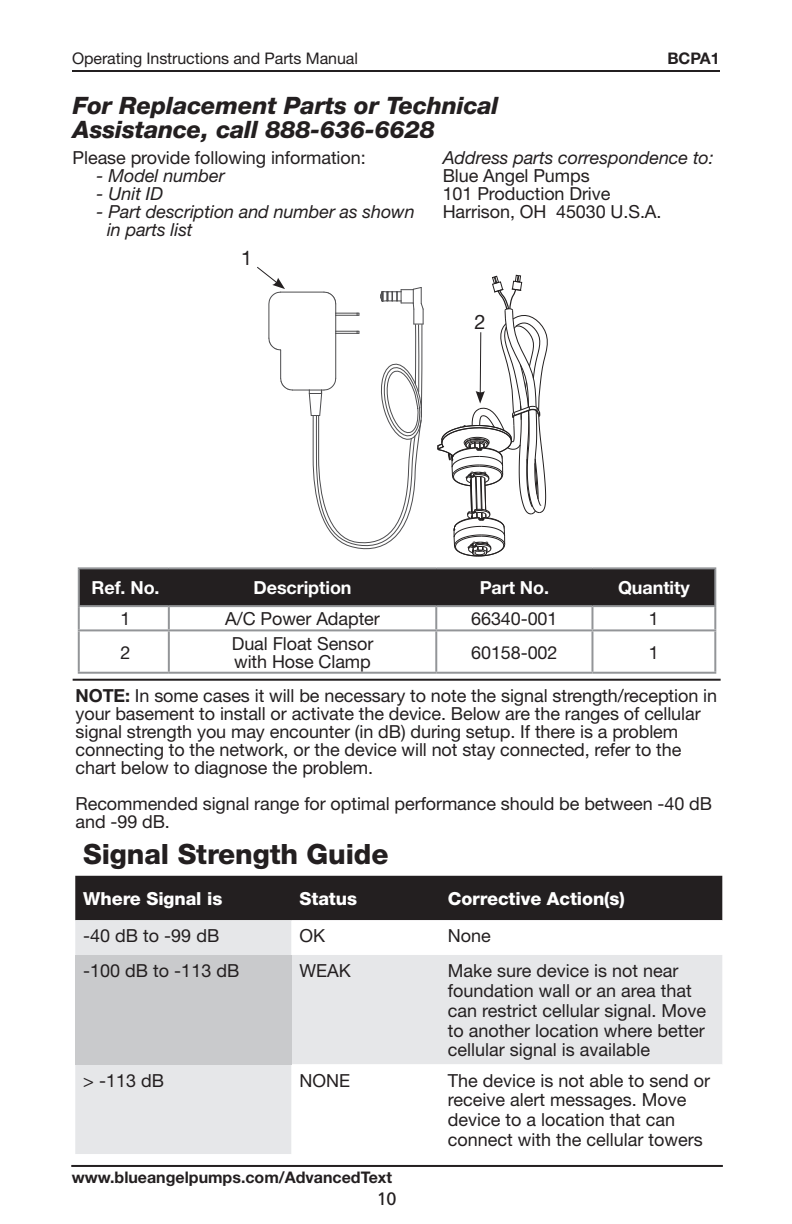
<style>
.page{position:relative;width:792px;height:1224px;background:#fff}
.page>*{position:absolute;margin:0;border:0;box-sizing:border-box;transform-origin:0 0}
.Troubleshtg_-_not__e{font:800 28px "Helvetica Neue";letter-spacing:-.005em;color:#231f20}
.Section_Head_-_Engli{font:italic 800 24px/24px "Helvetica Neue";letter-spacing:-.005em;color:#231f20}
.t1{font:20px "Helvetica Neue";color:#231f20}
.Troubleshtg_-_not__e-2{font:18px/18px "Helvetica Neue";letter-spacing:-.005em;color:#231f20}
.Troubleshtg_-_not__e-3{font:italic 18px/18px "Helvetica Neue";letter-spacing:-.005em;color:#231f20}
.Troubleshtg_-_not__e-4{font:800 18px "Helvetica Neue";letter-spacing:-.005em;color:#fff}
.Troubleshtg_-_not__e-5{font:700 18px "Helvetica Neue";letter-spacing:-.005em;color:#fff}
.Body_English{font:18px "Frutiger";color:#231f20}
.Body_English-2{font:700 16px "Helvetica Neue";color:#231f20}
.Body_English-3{font:16px "Helvetica Neue";letter-spacing:-.005em;color:#231f20}
.s1{font-weight:700}
</style>
<div class="page">
<hr style="left:71px;top:1165px;width:652px;height:2px;background:#231f20">
<hr style="left:72px;top:70px;width:648px;height:2px;background:#231f20">
<div style="left:80px;top:569px;width:634px;height:36px;background:#231f20"></div>
<hr style="left:78px;top:567px;width:91px;height:2px;background:#939598">
<hr style="left:78px;top:569px;width:2px;height:36px;background:#939598">
<hr style="left:169px;top:567px;width:267px;height:2px;background:#939598">
<hr style="left:436px;top:567px;width:156px;height:2px;background:#939598">
<hr style="left:592px;top:567px;width:124px;height:2px;background:#939598">
<hr style="left:714px;top:569px;width:2px;height:36px;background:#939598">
<hr style="left:78px;top:605px;width:91px;height:2px;background:#939598">
<hr style="left:78px;top:607px;width:2px;height:22px;background:#939598">
<hr style="left:169px;top:605px;width:267px;height:2px;background:#939598">
<hr style="left:168px;top:607px;width:2px;height:22px;background:#939598">
<hr style="left:436px;top:605px;width:156px;height:2px;background:#939598">
<hr style="left:435px;top:607px;width:2px;height:22px;background:#939598">
<hr style="left:592px;top:605px;width:124px;height:2px;background:#939598">
<hr style="left:591px;top:607px;width:2px;height:22px;background:#939598">
<hr style="left:714px;top:607px;width:2px;height:22px;background:#939598">
<hr style="left:78px;top:629px;width:91px;height:2px;background:#939598">
<hr style="left:78px;top:631px;width:2px;height:41px;background:#939598">
<hr style="left:169px;top:629px;width:267px;height:2px;background:#939598">
<hr style="left:168px;top:631px;width:2px;height:41px;background:#939598">
<hr style="left:436px;top:629px;width:156px;height:2px;background:#939598">
<hr style="left:435px;top:631px;width:2px;height:41px;background:#939598">
<hr style="left:592px;top:629px;width:124px;height:2px;background:#939598">
<hr style="left:591px;top:631px;width:2px;height:41px;background:#939598">
<hr style="left:714px;top:631px;width:2px;height:41px;background:#939598">
<hr style="left:78px;top:672px;width:91px;height:2px;background:#939598">
<hr style="left:169px;top:672px;width:267px;height:2px;background:#939598">
<hr style="left:436px;top:672px;width:156px;height:2px;background:#939598">
<hr style="left:592px;top:672px;width:124px;height:2px;background:#939598">
<svg style="left:257px;top:267px;width:167px;height:283px"></svg>
<svg style="left:437px;top:275px;width:111px;height:282px"></svg>
<hr style="left:73px;top:679px;width:648px;height:2px;background:#231f20">
<div style="left:75px;top:876px;width:647px;height:44px;background:#231f20"></div>
<div style="left:75px;top:920px;width:217px;height:234px;background:#e6e7e9"></div>
<svg style="left:292px;top:920px;width:430px;height:144px;fill:#e6e7e9"></svg>
<div style="left:75px;top:955px;width:217px;height:109px;background:#c9cacc"></div>
<p class="Body_English-3" style="left:72px;top:49px;width:287px">Operating Instructions and Parts Manual</p>
<p class="Body_English-2" style="left:667px;top:48px;width:54px">BCPA1</p>
<p class="Section_Head_-_Engli" style="left:73px;top:93px;width:427px">For Replacement Parts or Technical<br>Assistance, call 888-636-6628</p>
<p class="Troubleshtg_-_not__e-2" style="left:73px;top:148px;width:295px">Please provide following information:</p>
<p class="Troubleshtg_-_not__e-3" style="left:97px;top:166px;width:130px">- Model number</p>
<p class="Troubleshtg_-_not__e-3" style="left:97px;top:184px;width:68px">- Unit ID</p>
<p class="Troubleshtg_-_not__e-3" style="left:107px;top:202px;width:309px;text-indent:-10px">- Part description and number as shown in parts list</p>
<p class="Troubleshtg_-_not__e-3" style="left:443px;top:148px;width:273px">Address parts correspondence to:</p>
<p class="Troubleshtg_-_not__e-2" style="left:443px;top:166px;width:149px">Blue Angel Pumps</p>
<p class="Troubleshtg_-_not__e-2" style="left:443px;top:184px;width:169px">101 Production Drive</p>
<p class="Troubleshtg_-_not__e-2" style="left:443px;top:202px;width:220px">Harrison, OH 45030 U.S.A.</p>
<p class="t1" style="left:241px;top:246px;width:13px">1</p>
<p class="t1" style="left:474px;top:310px;width:13px">2</p>
<p class="Troubleshtg_-_not__e-5" style="left:92px;top:577px;width:70px">Ref. No.</p>
<p class="Troubleshtg_-_not__e-5" style="left:254px;top:577px;width:100px">Description</p>
<p class="Troubleshtg_-_not__e-5" style="left:480px;top:577px;width:71px">Part No.</p>
<p class="Troubleshtg_-_not__e-5" style="left:618px;top:577px;width:73px">Quantity</p>
<p class="Troubleshtg_-_not__e-2" style="left:121px;top:610px;width:12px">1</p>
<p class="Troubleshtg_-_not__e-2" style="left:225px;top:610px;width:156px">A/C Power Adapter</p>
<p class="Troubleshtg_-_not__e-2" style="left:471px;top:610px;width:88px">66340-001</p>
<p class="Troubleshtg_-_not__e-2" style="left:649px;top:610px;width:12px">1</p>
<p class="Troubleshtg_-_not__e-2" style="left:121px;top:643px;width:12px">2</p>
<p class="Troubleshtg_-_not__e-2" style="left:232px;top:634px;width:143px">Dual Float Sensor with Hose Clamp</p>
<p class="Troubleshtg_-_not__e-2" style="left:471px;top:643px;width:88px">60158-002</p>
<p class="Troubleshtg_-_not__e-2" style="left:649px;top:643px;width:12px">1</p>
<p class="Troubleshtg_-_not__e-2" style="left:76px;top:686px;width:643px"><span class="s1">NOTE:</span> In some cases it will be necessary to note the signal strength/reception in your basement to install or activate the device. Below are the ranges of cellular signal strength you may encounter (in dB) during setup. If there is a problem connecting to the network, or the device will not stay connected, refer to the chart below to diagnose the problem.</p>
<p class="Troubleshtg_-_not__e-2" style="left:76px;top:794px;width:638px">Recommended signal range for optimal performance should be between -40 dB and -99 dB.</p>
<p class="Troubleshtg_-_not__e" style="left:83px;top:838px;width:307px">Signal Strength Guide</p>
<p class="Troubleshtg_-_not__e-4" style="left:83px;top:888px;width:141px">Where Signal is</p>
<p class="Troubleshtg_-_not__e-4" style="left:300px;top:888px;width:59px">Status</p>
<p class="Troubleshtg_-_not__e-4" style="left:448px;top:888px;width:178px">Corrective Action(s)</p>
<p class="Troubleshtg_-_not__e-2" style="left:83px;top:927px;width:138px">-40 dB to -99 dB</p>
<p class="Troubleshtg_-_not__e-2" style="left:300px;top:927px;width:27px">OK</p>
<p class="Troubleshtg_-_not__e-2" style="left:448px;top:927px;width:45px">None</p>
<p class="Troubleshtg_-_not__e-2" style="left:83px;top:962px;width:158px">-100 dB to -113 dB</p>
<p class="Troubleshtg_-_not__e-2" style="left:300px;top:962px;width:53px">WEAK</p>
<p class="Troubleshtg_-_not__e-2" style="left:448px;top:962px;width:232px">Make sure device is not near</p>
<p class="Troubleshtg_-_not__e-2" style="left:448px;top:981px;width:246px">foundation wall or an area that</p>
<p class="Troubleshtg_-_not__e-2" style="left:448px;top:1001px;width:260px">can restrict cellular signal. Move</p>
<p class="Troubleshtg_-_not__e-2" style="left:448px;top:1021px;width:259px">to another location where better</p>
<p class="Troubleshtg_-_not__e-2" style="left:448px;top:1041px;width:204px">cellular signal is available</p>
<p class="Troubleshtg_-_not__e-2" style="left:83px;top:1071px;width:82px">&gt; -113 dB</p>
<p class="Troubleshtg_-_not__e-2" style="left:300px;top:1071px;width:52px">NONE</p>
<p class="Troubleshtg_-_not__e-2" style="left:448px;top:1071px;width:264px">The device is not able to send or</p>
<p class="Troubleshtg_-_not__e-2" style="left:448px;top:1091px;width:240px">receive alert messages. Move</p>
<p class="Troubleshtg_-_not__e-2" style="left:448px;top:1111px;width:229px">device to a location that can</p>
<p class="Troubleshtg_-_not__e-2" style="left:448px;top:1130px;width:256px">connect with the cellular towers</p>
<p class="Body_English-2" style="left:72px;top:1167px;width:322px">www.blueangelpumps.com/AdvancedText</p>
<p class="Body_English" style="left:377px;top:1188px;width:21px">10</p>
</div>
